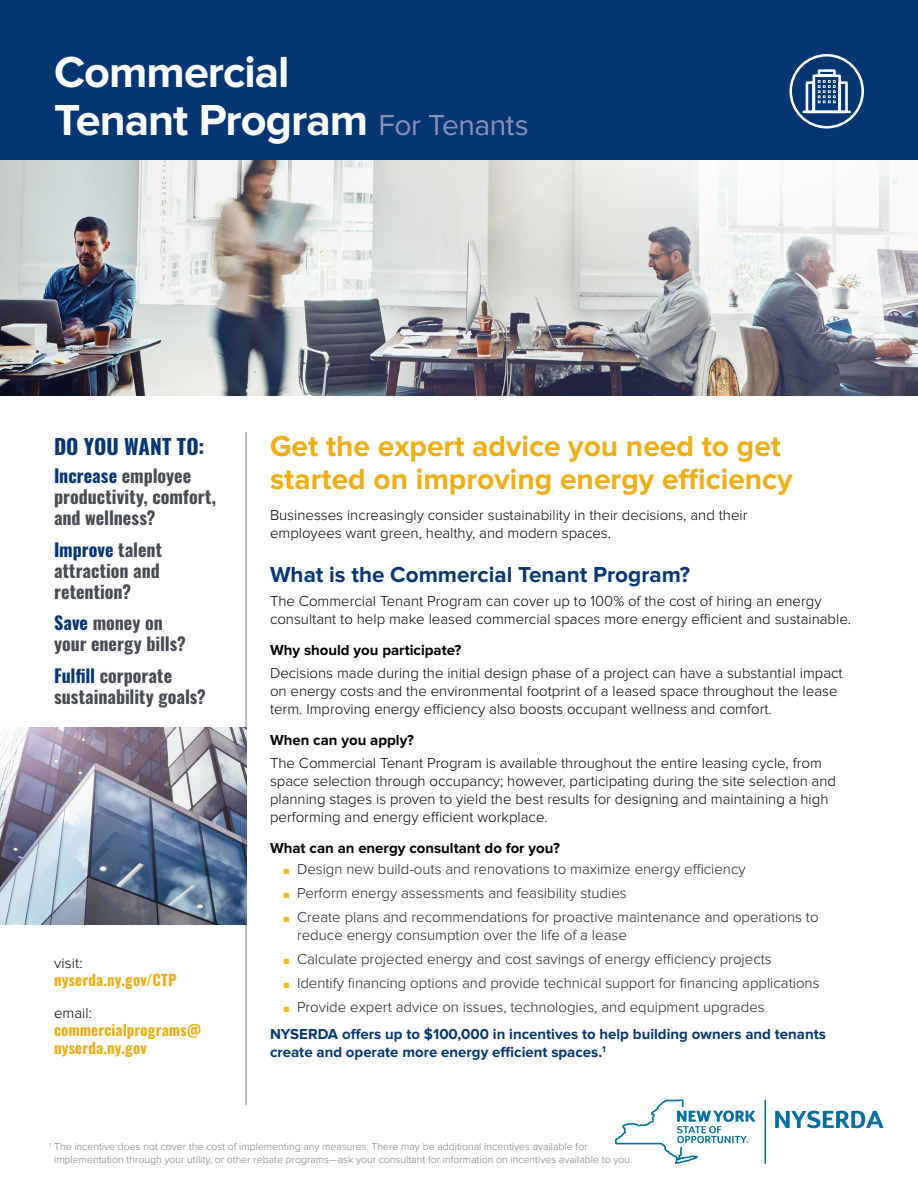
<style>
.page{position:relative;width:918px;height:1188px;background:#fff}
.page>*{position:absolute;margin:0;border:0;box-sizing:border-box;transform-origin:0 0}
.t1{font:700 45px/48px "Proxima Nova";letter-spacing:-.025em;color:#fff}
.Headline{font:700 30px/33px "Proxima Nova";color:#f1ad14}
.Sub_1{font:700 22.5px "Proxima Nova";color:#043673}
.Left_Nav_1{font:700 21px "Oswald";color:#043673}
.Left_Nav_2{font:700 18px/21px "Oswald";color:#474c55}
.Body{font:300 15px/18px "Proxima Nova";color:#000}
.t2{font:300 15px/18px "Proxima Nova";color:#222121}
.Body-2{font:700 15px/18px "Proxima Nova";color:#043673}
.Sub_2{font:700 15px "Proxima Nova";color:#000}
.contact_info{font:700 15px/18px "Oswald";letter-spacing:.01em;color:#f1ad14}
.Body-3{font:700 15px "Proxima Nova";color:#000}
.call_visit_email{font:300 15px "Proxima Nova";letter-spacing:.005em;color:#000}
.Pub_Code{font:300 10.5px/12.6px "Proxima Nova";color:#797d82}
.s1{font-weight:400;font-size:30px;color:#8991b7}
.s2{color:#043673}
.s3{font-weight:400;font-size:9px;color:#fcb515}
</style>
<div class="page">
<img style="left:0;top:160px;width:918px;height:236px">
<div style="left:0;top:0;width:918px;height:160px;background:#043673"></div>
<svg style="left:789px;top:54px;width:75px;height:75px"></svg>
<hr style="left:246px;top:432px;width:1px;height:673px;background:#797d82">
<svg style="left:775px;top:1111px;width:108px;height:17px"></svg>
<hr style="left:764px;top:1100px;width:2px;height:64px;background:#006e9f">
<svg style="left:615px;top:1099px;width:141px;height:65px"></svg>
<img style="left:0;top:727px;width:246px;height:198px">
<p class="t1" style="left:54px;top:49px;width:476px">Commercial<br>Tenant Program <span class="s1">For Tenants</span></p>
<p class="Left_Nav_1" style="left:54px;top:435px;width:152px">DO YOU WANT TO:</p>
<p class="Left_Nav_2" style="left:54px;top:467px;width:164px"><span class="s2">Increase</span> employee productivity, comfort, and wellness?</p>
<p class="Left_Nav_2" style="left:54px;top:540px;width:110px"><span class="s2">Improve</span> talent attraction and retention?</p>
<p class="Left_Nav_2" style="left:54px;top:614px;width:133px"><span class="s2">Save</span> money on your energy bills?</p>
<p class="Left_Nav_2" style="left:54px;top:666px;width:154px"><span class="s2">Fulfill</span> corporate sustainability goals?</p>
<p class="call_visit_email" style="left:54px;top:955px;width:30px">visit:</p>
<p class="contact_info" style="left:54px;top:972px;width:124px">nyserda.ny.gov/CTP</p>
<p class="call_visit_email" style="left:54px;top:1004px;width:40px">email:</p>
<p class="contact_info" style="left:54px;top:1021px;width:149px">commercialprograms@ nyserda.ny.gov</p>
<p class="Headline" style="left:270px;top:430px;width:524px">Get the expert advice you need to get started on improving energy efficiency</p>
<p class="Body" style="left:270px;top:506px;width:479px">Businesses increasingly consider sustainability in their decisions, and their employees want green, healthy, and modern spaces.</p>
<p class="Sub_1" style="left:270px;top:561px;width:422px">What is the Commercial Tenant Program?</p>
<p class="Body" style="left:270px;top:592px;width:583px">The Commercial Tenant Program can cover up to 100% of the cost of hiring an energy consultant to help make leased commercial spaces more energy efficient and sustainable.</p>
<p class="Sub_2" style="left:270px;top:642px;width:193px">Why should you participate?</p>
<p class="Body" style="left:270px;top:664px;width:574px">Decisions made during the initial design phase of a project can have a substantial impact on energy costs and the environmental footprint of a leased space throughout the lease term. Improving energy efficiency also boosts occupant wellness and comfort.</p>
<p class="Body-3" style="left:270px;top:732px;width:146px">When can you apply?</p>
<p class="Body" style="left:270px;top:754px;width:568px">The Commercial Tenant Program is available throughout the entire leasing cycle, from space selection through occupancy; however, participating during the site selection and planning stages is proven to yield the best results for designing and maintaining a high performing and energy efficient workplace.</p>
<p class="Sub_2" style="left:270px;top:840px;width:291px">What can an energy consultant do for you?</p>
<p class="t2" style="left:284px;top:860px;width:464px"><span class="s3">■</span> Design new build-outs and renovations to maximize energy efficiency</p>
<p class="t2" style="left:284px;top:884px;width:345px"><span class="s3">■</span> Perform energy assessments and feasibility studies</p>
<p class="t2" style="left:297px;top:908px;width:523px;text-indent:-14px"><span class="s3">■</span> Create plans and recommendations for proactive maintenance and operations to reduce energy consumption over the life of a lease</p>
<p class="t2" style="left:284px;top:950px;width:490px"><span class="s3">■</span> Calculate projected energy and cost savings of energy efficiency projects</p>
<p class="t2" style="left:284px;top:974px;width:538px"><span class="s3">■</span> Identify financing options and provide technical support for financing applications</p>
<p class="t2" style="left:284px;top:998px;width:483px"><span class="s3">■</span> Provide expert advice on issues, technologies, and equipment upgrades</p>
<p class="Body-2" style="left:270px;top:1026px;width:557px">NYSERDA offers up to $100,000 in incentives to help building owners and tenants create and operate more energy efficient spaces.<sup>1</sup></p>
<p class="Pub_Code" style="left:54px;top:1141px;width:580px;text-indent:-5px"><sup>1</sup> The incentive does not cover the cost of implementing any measures. There may be additional incentives available for implementation through your utility, or other rebate programs—ask your consultant for information on incentives available to you.</p>
</div>
